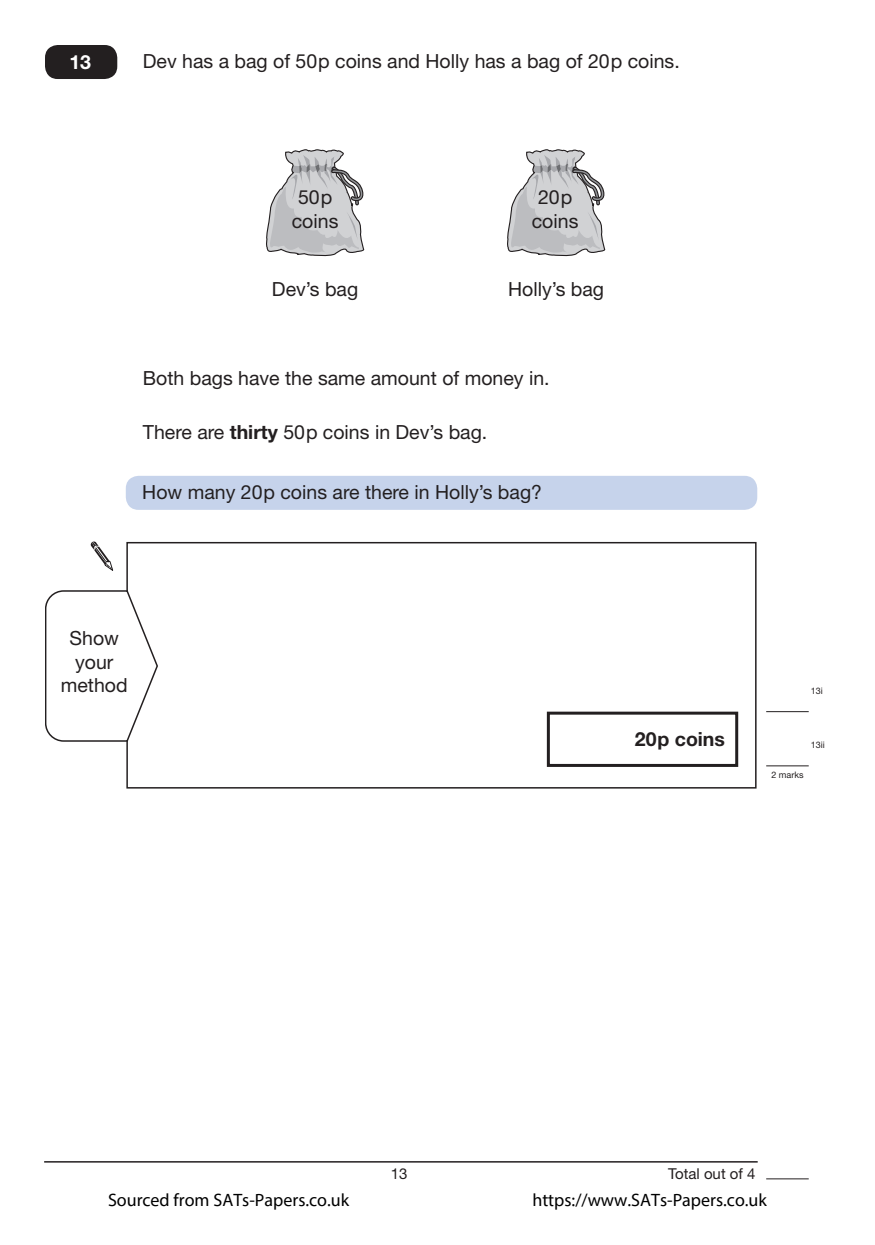
<style>
.page{position:relative;width:875px;height:1245px;background:#fff}
.page>*{position:absolute;margin:0;border:0;box-sizing:border-box;transform-origin:0 0}
.t1{font:19.5px/23.4px "Helvetica Neue LT Std";color:#231f20;text-align:center}
.t2{font:700 19.5px "Helvetica Neue LT Std";color:#231f20}
.t3{font:700 19.5px "Helvetica Neue LT Std";color:#fff}
.t4{font:18px "Myriad Pro";color:#000}
.t5{font:15px "Helvetica Neue LT Std";color:#231f20}
.t6{font:9px "Helvetica Neue LT Std";color:#231f20}
.s1{font-weight:700}
</style>
<div class="page">
<hr style="left:44px;top:1161px;width:714px;height:1px;background:#231f20">
<hr style="left:766px;top:1178px;width:43px;height:1px;background:#231f20">
<svg style="left:266px;top:149px;width:99px;height:108px"></svg>
<svg style="left:507px;top:149px;width:99px;height:108px"></svg>
<div style="left:126px;top:476px;width:631px;height:34px;background:#c6d3eb;border-radius:13px"></div>
<svg style="left:126px;top:541px;width:631px;height:247px"></svg>
<svg style="left:90px;top:541px;width:23px;height:30px"></svg>
<svg style="left:45px;top:589px;width:114px;height:153px"></svg>
<div style="left:547px;top:712px;width:191px;height:55px;border:3px solid #231f20"></div>
<svg style="left:766px;top:712px;width:43px;height:1px"></svg>
<hr style="left:766px;top:765px;width:43px;height:1px;background:#231f20">
<hr style="left:766px;top:711px;width:43px;height:1px;background:#231f20">
<div style="left:45px;top:45px;width:72px;height:34px;background:#231f20;border-radius:13px"></div>
<p class="t3" style="left:69px;top:50px;width:23px">13</p>
<p class="t1" style="left:143px;top:49px;width:538px">Dev has a bag of 50p coins and Holly has a bag of 20p coins.</p>
<p class="t1" style="left:292px;top:185px;width:48px">50p coins</p>
<p class="t1" style="left:532px;top:185px;width:48px">20p coins</p>
<p class="t1" style="left:272px;top:277px;width:88px">Dev’s bag</p>
<p class="t1" style="left:508px;top:277px;width:98px">Holly’s bag</p>
<p class="t1" style="left:143px;top:366px;width:408px">Both bags have the same amount of money in.</p>
<p class="t1" style="left:143px;top:420px;width:346px">There are <span class="s1">thirty</span> 50p coins in Dev’s bag.</p>
<p class="t1" style="left:142px;top:480px;width:401px">How many 20p coins are there in Holly’s bag?</p>
<p class="t1" style="left:61px;top:626px;width:68px">Show your method</p>
<p class="t2" style="left:635px;top:727px;width:92px">20p coins</p>
<p class="t6" style="left:811px;top:685px;width:14px">13i</p>
<p class="t6" style="left:811px;top:739px;width:16px">13ii</p>
<p class="t6" style="left:771px;top:769px;width:34px">2 marks</p>
<p class="t5" style="left:391px;top:1164px;width:18px">13</p>
<p class="t5" style="left:668px;top:1164px;width:89px">Total out of 4</p>
<p class="t4" style="left:108px;top:1189px;width:243px">Sourced from SATs-Papers.co.uk</p>
<p class="t4" style="left:532px;top:1189px;width:236px">https://www.SATs-Papers.co.uk</p>
</div>
